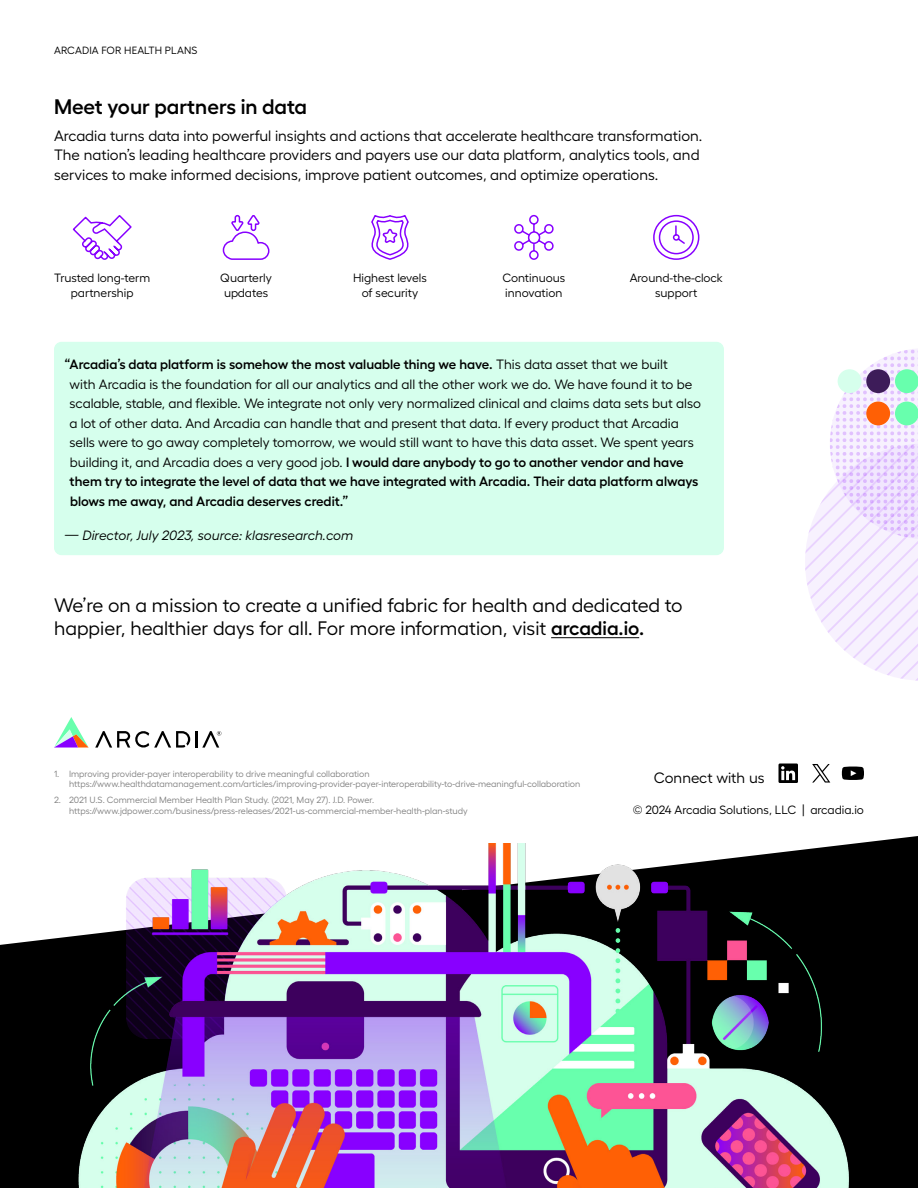
<style>
.page{position:relative;width:918px;height:1188px;background:#fff}
.page>*{position:absolute;margin:0;border:0;box-sizing:border-box;transform-origin:0 0}
.t1{font:600 21px "Hellix";color:#000}
.t2{font:19.5px/23.4px "Hellix";color:#000}
.t3{font:15px/19.5px "Hellix";color:#000}
.t4{font:13.5px/19.5px "Hellix";color:#000}
.t5{font:italic 13.5px "Hellix";color:#000}
.t6{font:12px/14.4px "Hellix";color:#000;text-align:center}
.t7{font:10.5px "Hellix";letter-spacing:.01em;color:#000}
.t8{font:9px/10.8px "Hellix";color:#808080}
.s1{font-weight:600}
</style>
<div class="page">
<svg style="left:54px;top:717px;width:35px;height:31px"></svg>
<svg style="left:95px;top:731px;width:126px;height:17px"></svg>
<svg style="left:842px;top:767px;width:22px;height:13px"></svg>
<svg style="left:778px;top:764px;width:20px;height:19px"></svg>
<svg style="left:812px;top:764px;width:18px;height:19px"></svg>
<svg style="left:72px;top:215px;width:60px;height:45px"></svg>
<svg style="left:222px;top:214px;width:48px;height:46px"></svg>
<svg style="left:371px;top:215px;width:38px;height:45px"></svg>
<svg style="left:514px;top:214px;width:40px;height:46px"></svg>
<svg style="left:653px;top:214px;width:47px;height:46px"></svg>
<svg style="left:0;top:836px;width:918px;height:352px"></svg>
<img style="left:3px;top:844px;width:903px;height:344px">
<div style="left:54px;top:342px;width:670px;height:213px;background:#d6ffed;border-radius:8px"></div>
<hr style="left:551px;top:637px;width:88px;height:1px;background:#000">
<svg style="left:805px;top:349px;width:113px;height:332px"></svg>
<div style="left:866px;top:402px;width:24px;height:23px;background:#ff6005;border-radius:50%"></div>
<div style="left:895px;top:402px;width:23px;height:23px;background:#68ffad;border-radius:50%"></div>
<div style="left:838px;top:369px;width:23px;height:24px;background:#d6ffec;border-radius:50%"></div>
<div style="left:866px;top:369px;width:24px;height:24px;background:#3d1c59;border-radius:50%"></div>
<div style="left:895px;top:369px;width:23px;height:24px;background:#68ffad;border-radius:50%"></div>
<p class="t7" style="left:54px;top:42px;width:145px">ARCADIA FOR HEALTH PLANS</p>
<h1 class="t1" style="left:54px;top:90px;width:255px">Meet your partners in data</h1>
<p class="t3" style="left:54px;top:124px;width:650px">Arcadia turns data into powerful insights and actions that accelerate healthcare transformation.<br>The nation’s leading healthcare providers and payers use our data platform, analytics tools, and services to make informed decisions, improve patient outcomes, and optimize operations.</p>
<p class="t6" style="left:54px;top:270px;width:97px">Trusted long-term partnership</p>
<p class="t6" style="left:503px;top:270px;width:64px;text-align:left">Continuous innovation</p>
<p class="t6" style="left:220px;top:270px;width:53px">Quarterly updates</p>
<p class="t6" style="left:630px;top:270px;width:95px">Around-the-clock support</p>
<p class="t6" style="left:353px;top:270px;width:75px">Highest levels of security</p>
<p class="t4" style="left:69px;top:353px;width:633px;text-indent:-5px"><span class="s1">“Arcadia’s data platform is somehow the most valuable thing we have.</span> This data asset that we built<br>with Arcadia is the foundation for all our analytics and all the other work we do. We have found it to be scalable, stable, and flexible. We integrate not only very normalized clinical and claims data sets but also a lot of other data. And Arcadia can handle that and present that data. If every product that Arcadia sells were to go away completely tomorrow, we would still want to have this data asset. We spent years building it, and Arcadia does a very good job. <span class="s1">I would dare anybody to go to another vendor and have them try to integrate the level of data that we have integrated with Arcadia. Their data platform always blows me away, and Arcadia deserves credit.”</span></p>
<p class="t5" style="left:64px;top:525px;width:291px">— Director, July 2023, source: klasresearch.com</p>
<h2 class="t2" style="left:54px;top:591px;width:630px">We’re on a mission to create a unified fabric for health and dedicated to happier, healthier days for all. For more information, visit <span class="s1">arcadia.io.</span></h2>
<p class="t8" style="left:69px;top:767px;width:513px;text-indent:-15px">1. Improving provider-payer interoperability to drive meaningful collaboration https://www.healthdatamanagement.com/articles/improving-provider-payer-interoperability-to-drive-meaningful-collaboration</p>
<p class="t8" style="left:69px;top:793px;width:400px;text-indent:-15px">2. 2021 U.S. Commercial Member Health Plan Study. (2021, May 27). J.D. Power. https://www.jdpower.com/business/press-releases/2021-us-commercial-member-health-plan-study</p>
<p class="t3" style="left:654px;top:766px;width:112px">Connect with us</p>
<p class="t6" style="left:633px;top:801px;width:233px">© 2024 Arcadia Solutions, LLC | arcadia.io</p>
</div>
